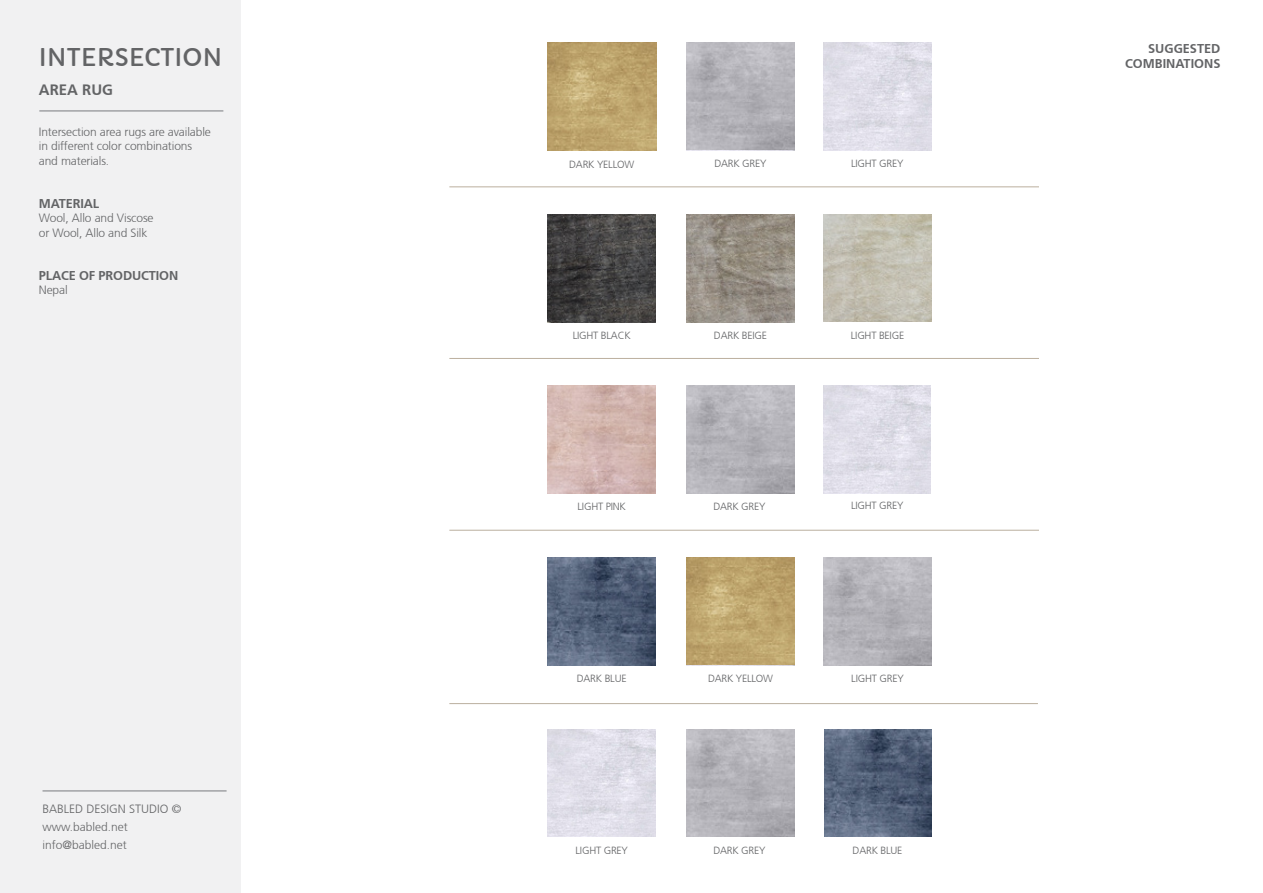
<style>
.page{position:relative;width:1263px;height:893px;background:#fff}
.page>*{position:absolute;margin:0;border:0;box-sizing:border-box;transform-origin:0 0}
.t1{font:24px "Capriola";color:#636466}
.t2{font:700 15px "Frutiger CE";color:#636466}
.t3{font:700 12.75px/15.1px "Frutiger CE";letter-spacing:-.01em;color:#636466;text-align:right}
.t4{font:300 12px/14.4px "Frutiger CE";letter-spacing:-.01em;color:#636466}
.t5{font:300 10.35px "Frutiger CE";letter-spacing:-.02em;color:#636466}
</style>
<div class="page">
<div style="left:0;top:0;width:241px;height:893px;background:#f1f1f2"></div>
<hr style="left:39px;top:111px;width:184px;height:1px;background:#808285">
<hr style="left:43px;top:790px;width:184px;height:1px;background:#808285">
<img style="left:548px;top:215px;width:107px;height:107px">
<img style="left:686px;top:215px;width:108px;height:107px">
<img style="left:824px;top:214px;width:107px;height:108px">
<img style="left:548px;top:729px;width:107px;height:108px">
<img style="left:823px;top:386px;width:108px;height:107px">
<img style="left:824px;top:43px;width:107px;height:107px">
<img style="left:548px;top:386px;width:107px;height:107px">
<img style="left:823px;top:558px;width:108px;height:107px">
<img style="left:548px;top:557px;width:107px;height:108px">
<img style="left:824px;top:729px;width:108px;height:107px">
<img style="left:686px;top:557px;width:108px;height:107px">
<img style="left:548px;top:43px;width:108px;height:107px">
<hr style="left:449px;top:187px;width:590px;height:1px;background:#755d3b">
<hr style="left:449px;top:358px;width:590px;height:1px;background:#755d3b">
<hr style="left:449px;top:530px;width:590px;height:1px;background:#755d3b">
<hr style="left:449px;top:703px;width:589px;height:1px;background:#755d3b">
<h1 class="t1" style="left:39px;top:42px;width:185px">INTERSECTION</h1>
<p class="t2" style="left:39px;top:80px;width:76px">AREA RUG</p>
<p class="t4" style="left:39px;top:125px;width:174px">Intersection area rugs are available in different color combinations and materials.</p>
<p class="t3" style="left:39px;top:196px;width:62px">MATERIAL</p>
<p class="t4" style="left:39px;top:211px;width:116px">Wool, Allo and Viscose or Wool, Allo and Silk</p>
<p class="t3" style="left:39px;top:268px;width:141px">PLACE OF PRODUCTION</p>
<p class="t4" style="left:39px;top:283px;width:30px">Nepal</p>
<p class="t4" style="left:43px;top:799px;width:140px;line-height:18px">BABLED DESIGN STUDIO © www.babled.net info@babled.net</p>
<p class="t3" style="left:1125px;top:41px;width:97px">SUGGESTED<br>COMBINATIONS</p>
<p class="t5" style="left:569px;top:158px;width:66px">DARK YELLOW</p>
<p class="t5" style="left:714px;top:158px;width:54px">DARK GREY</p>
<p class="t5" style="left:851px;top:158px;width:54px">LIGHT GREY</p>
<p class="t5" style="left:573px;top:329px;width:60px">LIGHT BLACK</p>
<p class="t5" style="left:714px;top:329px;width:55px">DARK BEIGE</p>
<p class="t5" style="left:851px;top:329px;width:55px">LIGHT BEIGE</p>
<p class="t5" style="left:577px;top:500px;width:50px">LIGHT PINK</p>
<p class="t5" style="left:713px;top:500px;width:54px">DARK GREY</p>
<p class="t5" style="left:851px;top:500px;width:54px">LIGHT GREY</p>
<p class="t5" style="left:577px;top:672px;width:51px">DARK BLUE</p>
<p class="t5" style="left:708px;top:672px;width:66px">DARK YELLOW</p>
<p class="t5" style="left:851px;top:672px;width:54px">LIGHT GREY</p>
<p class="t5" style="left:575px;top:844px;width:54px">LIGHT GREY</p>
<p class="t5" style="left:713px;top:844px;width:54px">DARK GREY</p>
<p class="t5" style="left:853px;top:844px;width:51px">DARK BLUE</p>
</div>
